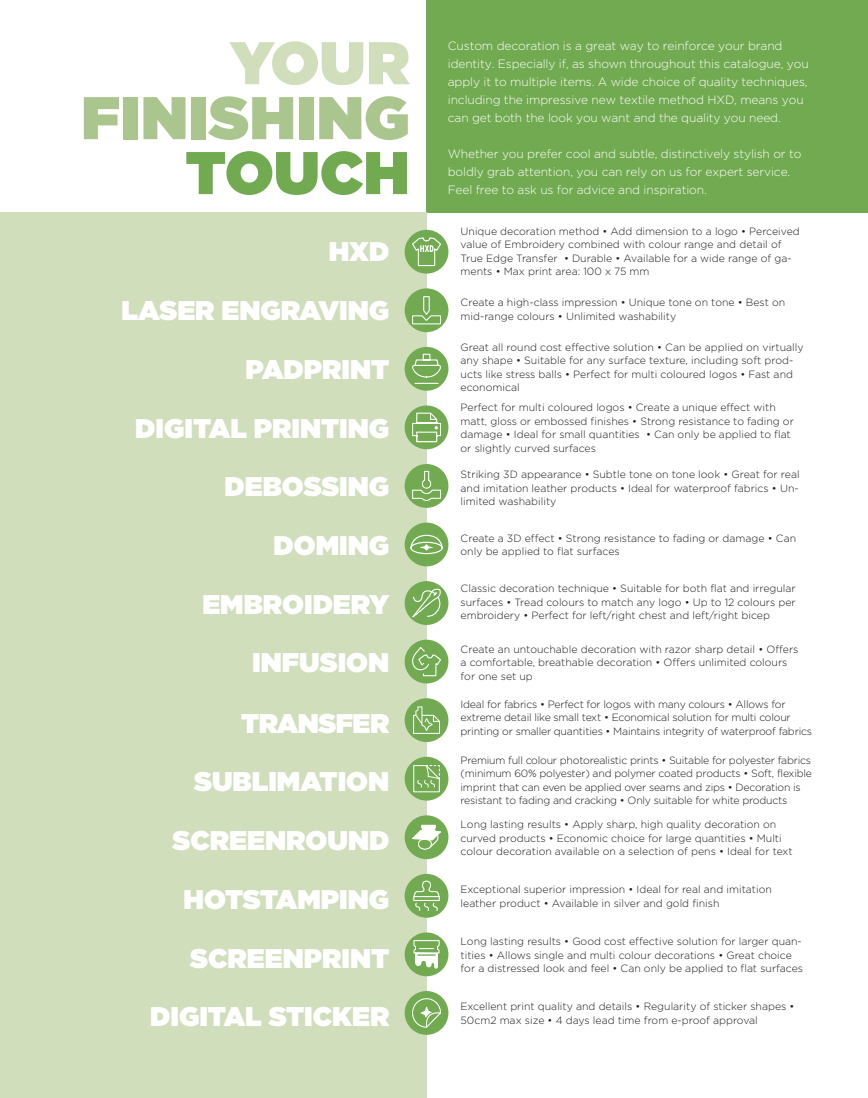
<style>
.page{position:relative;width:868px;height:1098px;background:#fff}
.page>*{position:absolute;margin:0;border:0;box-sizing:border-box;transform-origin:0 0}
.t1{font:900 60px "Gotham";letter-spacing:.015em;color:#aac68e}
.t2{font:900 60px "Gotham";letter-spacing:.005em;color:#71aa50}
.t3{font:900 60px "Gotham";color:#d0debc}
.t4{font:900 27px/58.7px "Gotham";color:#fff;text-align:right}
.t5{font:300 12px/18px "Gotham";letter-spacing:-.01em;color:#fff}
.t6{font:300 10.5px/13.5px "Gotham";color:#1d1d1b}
.t7{font:300 10.5px/13.5px "Gotham";letter-spacing:-.02em;color:#1d1d1b}
</style>
<div class="page">
<div style="left:426px;top:0;width:441px;height:213px;background:#71aa50"></div>
<div style="left:0;top:213px;width:426px;height:884px;background:#d0debc"></div>
<div style="left:404px;top:230px;width:44px;height:43px;background:#71aa50;border-radius:50%"></div>
<svg style="left:412px;top:237px;width:29px;height:29px"></svg>
<div style="left:404px;top:288px;width:44px;height:44px;background:#71aa50;border-radius:50%"></div>
<svg style="left:412px;top:296px;width:29px;height:28px"></svg>
<div style="left:404px;top:347px;width:44px;height:43px;background:#71aa50;border-radius:50%"></div>
<svg style="left:412px;top:353px;width:29px;height:31px"></svg>
<div style="left:404px;top:405px;width:44px;height:44px;background:#71aa50;border-radius:50%"></div>
<svg style="left:412px;top:412px;width:29px;height:30px"></svg>
<div style="left:404px;top:464px;width:44px;height:43px;background:#71aa50;border-radius:50%"></div>
<svg style="left:412px;top:470px;width:29px;height:31px"></svg>
<div style="left:404px;top:522px;width:44px;height:44px;background:#71aa50;border-radius:50%"></div>
<svg style="left:410px;top:534px;width:32px;height:20px"></svg>
<div style="left:404px;top:581px;width:44px;height:43px;background:#71aa50;border-radius:50%"></div>
<svg style="left:412px;top:588px;width:28px;height:29px"></svg>
<div style="left:404px;top:639px;width:44px;height:44px;background:#71aa50;border-radius:50%"></div>
<svg style="left:412px;top:647px;width:29px;height:29px"></svg>
<div style="left:404px;top:698px;width:44px;height:43px;background:#71aa50;border-radius:50%"></div>
<svg style="left:413px;top:706px;width:27px;height:27px"></svg>
<div style="left:404px;top:756px;width:44px;height:44px;background:#71aa50;border-radius:50%"></div>
<svg style="left:413px;top:765px;width:27px;height:27px"></svg>
<div style="left:404px;top:815px;width:44px;height:43px;background:#71aa50;border-radius:50%"></div>
<div style="left:418px;top:837px;width:14px;height:12px;border:1px solid #fff;border-radius:50%"></div>
<svg style="left:412px;top:824px;width:29px;height:24px"></svg>
<div style="left:404px;top:873px;width:44px;height:44px;background:#71aa50;border-radius:50%"></div>
<svg style="left:413px;top:880px;width:27px;height:30px"></svg>
<div style="left:404px;top:932px;width:44px;height:43px;background:#71aa50;border-radius:50%"></div>
<svg style="left:413px;top:940px;width:26px;height:28px"></svg>
<div style="left:404px;top:990px;width:44px;height:44px;background:#71aa50;border-radius:50%"></div>
<svg style="left:412px;top:998px;width:29px;height:29px"></svg>
<h1 class="t3" style="left:230px;top:20px;width:181px">YOUR</h1>
<h1 class="t1" style="left:81px;top:75px;width:329px">FINISHING</h1>
<h1 class="t2" style="left:185px;top:130px;width:225px">TOUCH</h1>
<h2 class="t4" style="left:121px;top:222px;width:269px">HXD<br>LASER ENGRAVING<br>PADPRINT<br>DIGITAL PRINTING<br>DEBOSSING<br>DOMING<br>EMBROIDERY<br>INFUSION</h2>
<h2 class="t4" style="left:150px;top:693px;width:240px">TRANSFER<br>SUBLIMATION<br>SCREENROUND<br>HOTSTAMPING<br>SCREENPRINT<br>DIGITAL STICKER</h2>
<p class="t5" style="left:448px;top:36px;width:362px">Custom decoration is a great way to reinforce your brand identity. Especially if, as shown throughout this catalogue, you apply it to multiple items. A wide choice of quality techniques, including the impressive new textile method HXD, means you can get both the look you want and the quality you need.</p>
<p class="t5" style="left:448px;top:144px;width:355px">Whether you prefer cool and subtle, distinctively stylish or to boldly grab attention, you can rely on us for expert service.<br>Feel free to ask us for advice and inspiration.</p>
<p class="t6" style="left:460px;top:224px;width:340px">Unique decoration method • Add dimension to a logo • Perceived value of Embroidery combined with colour range and detail of True Edge Transfer • Durable • Available for a wide range of ga&shy;ments • Max print area: 100 x 75 mm</p>
<p class="t6" style="left:460px;top:295px;width:326px">Create a high-class impression • Unique tone on tone • Best on mid-range colours • Unlimited washability</p>
<p class="t6" style="left:460px;top:340px;width:344px">Great all round cost effective solution • Can be applied on virtually any shape • Suitable for any surface texture, including soft prod&shy;ucts like stress balls • Perfect for multi coloured logos • Fast and economical</p>
<p class="t6" style="left:460px;top:400px;width:335px">Perfect for multi coloured logos • Create a unique effect with matt, gloss or embossed finishes • Strong resistance to fading or damage • Ideal for small quantities • Can only be applied to flat or slightly curved surfaces</p>
<p class="t6" style="left:460px;top:467px;width:340px;text-align:justify">Striking 3D appearance • Subtle tone on tone look • Great for real and imitation leather products • Ideal for waterproof fabrics • Un&shy;limited washability</p>
<p class="t6" style="left:460px;top:530px;width:337px">Create a 3D effect • Strong resistance to fading or damage • Can only be applied to flat surfaces</p>
<p class="t6" style="left:460px;top:581px;width:337px;text-align:justify">Classic decoration technique • Suitable for both flat and irregular surfaces • Tread colours to match any logo • Up to 12 colours per embroidery • Perfect for left/right chest and left/right bicep</p>
<p class="t6" style="left:460px;top:641px;width:339px">Create an untouchable decoration with razor sharp detail • Offers a comfortable, breathable decoration • Offers unlimited colours for one set up</p>
<p class="t7" style="left:460px;top:696px;width:353px">Ideal for fabrics • Perfect for logos with many colours • Allows for extreme detail like small text • Economical solution for multi colour printing or smaller quantities • Maintains integrity of waterproof fabrics</p>
<p class="t7" style="left:460px;top:752px;width:353px">Premium full colour photorealistic prints • Suitable for polyester fabrics (minimum 60% polyester) and polymer coated products • Soft, flexible imprint that can even be applied over seams and zips • Decoration is resistant to fading and cracking • Only suitable for white products</p>
<p class="t6" style="left:460px;top:817px;width:333px">Long lasting results • Apply sharp, high quality decoration on curved products • Economic choice for large quantities • Multi colour decoration available on a selection of pens • Ideal for text</p>
<p class="t6" style="left:460px;top:882px;width:313px">Exceptional superior impression • Ideal for real and imitation leather product • Available in silver and gold finish</p>
<p class="t6" style="left:460px;top:934px;width:344px">Long lasting results • Good cost effective solution for larger quan&shy;tities • Allows single and multi colour decorations • Great choice for a distressed look and feel • Can only be applied to flat surfaces</p>
<p class="t6" style="left:460px;top:999px;width:335px">Excellent print quality and details • Regularity of sticker shapes •<br>50cm2 max size • 4 days lead time from e-proof approval</p>
</div>
